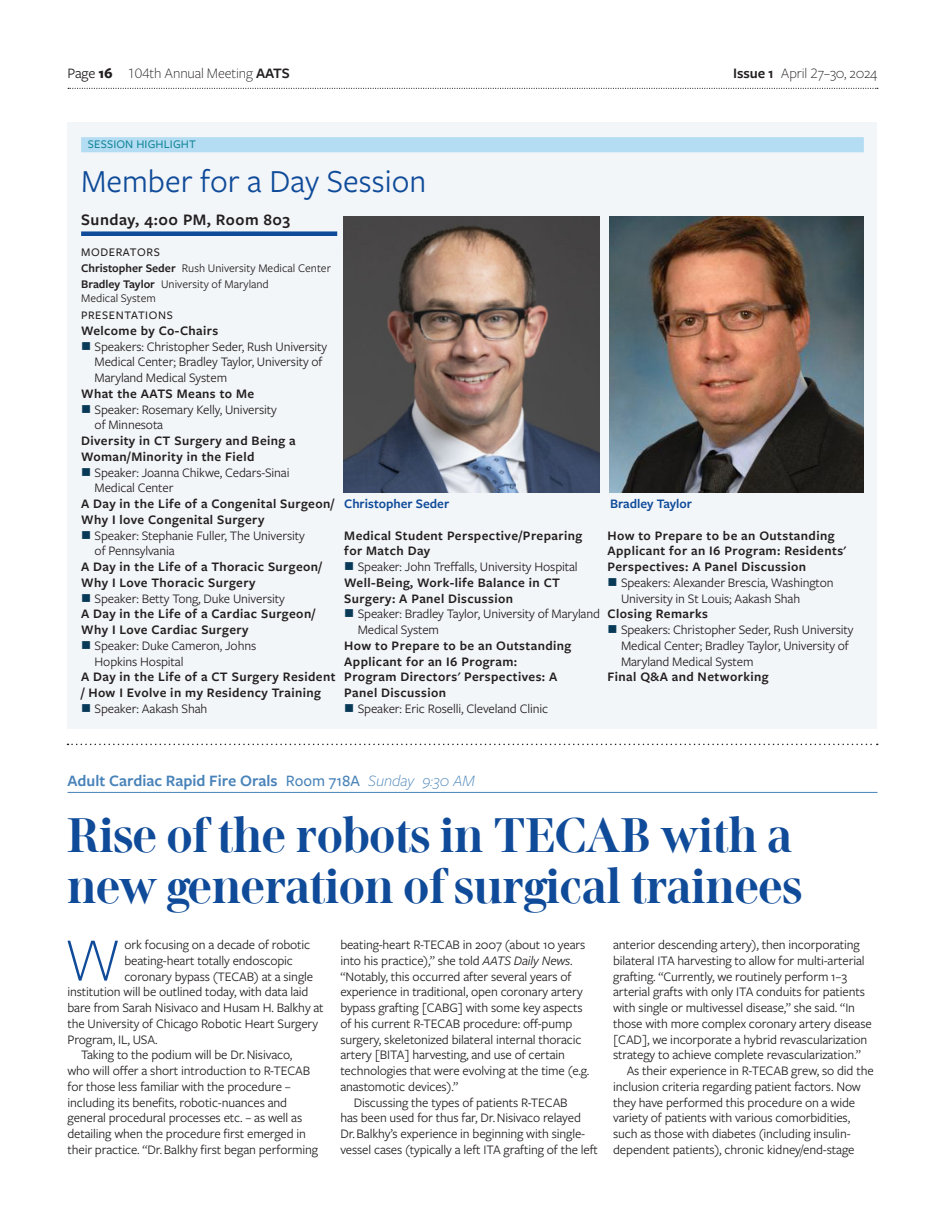
<style>
.page{position:relative;width:945px;height:1215px;background:#fff}
.page>*{position:absolute;margin:0;border:0;box-sizing:border-box;transform-origin:0 0}
.Drop_cap_5_light{font:300 63.9px "Freight Sans Pro";color:#0f4b99}
.Headline_2{font:700 48px/51px "Venti Quattro";letter-spacing:.01em;color:#0f4b99}
.Session_header{font:33.3px "Freight Sans Pro";color:#0f4b99}
.Crosshead_UNDERlined{font:600 16.65px "Freight Sans Pro";letter-spacing:.03em;color:#231f20}
.Bar_Information{font:600 16.5px "Freight Sans Pro";color:#4883b9}
.t1{font:300 15px "Freight Sans Pro";letter-spacing:-.01em;color:#231f20}
.Body_FREIGHT{font:13.5px/15.8px "Freight Sans Pro";letter-spacing:-.01em;color:#231f20}
.Crosshead_Highlights{font:600 13.5px/15.8px "Freight Sans Pro";letter-spacing:.03em;color:#231f20}
.Bullets{font:13.5px/15.8px "Freight Sans Pro";letter-spacing:-.01em;color:#231f20}
.Drop_cap_5_light-2{font:13.5px "Freight Sans Pro";letter-spacing:-.01em;color:#231f20}
.t2{font:600 13.5px "Freight Sans Pro";color:#0f4b99}
.Byline_nested_topper{font:12.15px/14.5px "Freight Sans Pro";color:#231f20}
.Bar_first_-_title{font:500 12.15px "Freight Sans Pro";letter-spacing:.01em;color:#148598}
.Moderator_title{font:500 12.15px "Freight Sans Pro";letter-spacing:.05em;color:#231f20}
.Moderator_title-2{font:500 12px "Freight Sans Pro";letter-spacing:.05em;color:#231f20}
.s1{font-weight:400}
.s2{font-weight:700}
.s3{font-weight:600}
.s4{color:#083a58}
.s5{font-weight:500}
.s6{font-weight:300;font-style:italic}
.s7{font-style:italic}
</style>
<div class="page">
<svg style="left:68px;top:88px;width:810px;height:1px"></svg>
<hr style="left:68px;top:792px;width:810px;height:1px;background:#4883b9">
<svg style="left:68px;top:744px;width:810px;height:1px"></svg>
<div style="left:68px;top:122px;width:810px;height:607px;background:#f3f6f9"></div>
<div style="left:81px;top:137px;width:783px;height:15px;background:#b4ddf3"></div>
<div style="left:81px;top:231px;width:256px;height:5px;background:#0f4b99"></div>
<img style="left:610px;top:216px;width:254px;height:276px">
<img style="left:344px;top:216px;width:255px;height:276px">
<p class="t1" style="left:68px;top:63px;width:224px"><span class="s1">Page</span> <span class="s2">16</span> 104th Annual Meeting <span class="s3">AATS</span></p>
<p class="t1" style="left:733px;top:63px;width:146px"><span class="s3">Issue 1</span> April 27–30, 2024</p>
<p class="Bar_first_-_title" style="left:88px;top:136px;width:110px">SESSION HIGHLIGHT</p>
<p class="Session_header" style="left:81px;top:159px;width:347px">Member for a Day Session</p>
<p class="Crosshead_UNDERlined" style="left:81px;top:208px;width:211px">Sunday, 4:00 PM, Room 803</p>
<p class="Moderator_title" style="left:81px;top:244px;width:80px">MODERATORS</p>
<p class="Byline_nested_topper" style="left:81px;top:260px;width:251px"><span class="s3">Christopher Seder</span> Rush University Medical Center</p>
<p class="Byline_nested_topper" style="left:81px;top:276px;width:189px"><span class="s3">Bradley Taylor</span> University of Maryland<br>Medical System</p>
<p class="Moderator_title-2" style="left:81px;top:307px;width:93px">PRESENTATIONS</p>
<p class="Crosshead_Highlights" style="left:81px;top:322px;width:139px">Welcome by Co-Chairs</p>
<p class="Bullets" style="left:95px;top:338px;width:234px;text-indent:-14px"><span class="s4">■</span> Speakers: Christopher Seder, Rush University<br>Medical Center; Bradley Taylor, University of<br>Maryland Medical System</p>
<p class="Crosshead_Highlights" style="left:81px;top:385px;width:175px">What the AATS Means to Me</p>
<p class="Bullets" style="left:95px;top:401px;width:184px;text-indent:-14px"><span class="s4">■</span> Speaker: Rosemary Kelly, University of Minnesota</p>
<p class="Crosshead_Highlights" style="left:81px;top:432px;width:216px">Diversity in CT Surgery and Being a<br>Woman/Minority in the Field</p>
<p class="Bullets" style="left:95px;top:464px;width:196px;text-indent:-14px"><span class="s4">■</span> Speaker: Joanna Chikwe, Cedars-Sinai<br>Medical Center</p>
<p class="Crosshead_Highlights" style="left:81px;top:495px;width:255px">A Day in the Life of a Congenital Surgeon/<br>Why I love Congenital Surgery</p>
<p class="Bullets" style="left:95px;top:527px;width:212px;text-indent:-14px"><span class="s4">■</span> Speaker: Stephanie Fuller, The University of Pennsylvania</p>
<p class="Crosshead_Highlights" style="left:81px;top:558px;width:242px">A Day in the Life of a Thoracic Surgeon/<br>Why I Love Thoracic Surgery</p>
<p class="Bullets" style="left:81px;top:590px;width:205px"><span class="s4">■</span> Speaker: Betty Tong, Duke University</p>
<p class="Crosshead_Highlights" style="left:81px;top:606px;width:236px">A Day in the Life of a Cardiac Surgeon/<br>Why I Love Cardiac Surgery</p>
<p class="Bullets" style="left:95px;top:637px;width:163px;text-indent:-14px"><span class="s4">■</span> Speaker: Duke Cameron, Johns<br>Hopkins Hospital</p>
<p class="Crosshead_Highlights" style="left:81px;top:669px;width:256px">A Day in the Life of a CT Surgery Resident / How I Evolve in my Residency Training</p>
<p class="Bullets" style="left:81px;top:700px;width:128px"><span class="s4">■</span> Speaker: Aakash Shah</p>
<p class="t2" style="left:344px;top:495px;width:107px">Christopher Seder</p>
<p class="t2" style="left:610px;top:495px;width:84px">Bradley Taylor</p>
<p class="Crosshead_Highlights" style="left:344px;top:527px;width:240px">Medical Student Perspective/Preparing for Match Day</p>
<p class="Bullets" style="left:344px;top:558px;width:235px"><span class="s4">■</span> Speaker: John Treffalls, University Hospital</p>
<p class="Crosshead_Highlights" style="left:344px;top:574px;width:217px">Well-Being, Work-life Balance in CT<br>Surgery: A Panel Discussion</p>
<p class="Bullets" style="left:358px;top:606px;width:244px;text-indent:-14px"><span class="s4">■</span> Speaker: Bradley Taylor, University of Maryland<br>Medical System</p>
<p class="Crosshead_Highlights" style="left:344px;top:637px;width:229px">How to Prepare to be an Outstanding<br>Applicant for an I6 Program:<br>Program Directors' Perspectives: A<br>Panel Discussion</p>
<p class="Bullets" style="left:344px;top:700px;width:205px"><span class="s4">■</span> Speaker: Eric Roselli, Cleveland Clinic</p>
<p class="Crosshead_Highlights" style="left:608px;top:527px;width:240px">How to Prepare to be an Outstanding<br>Applicant for an I6 Program: Residents'<br>Perspectives: A Panel Discussion</p>
<p class="Bullets" style="left:621px;top:574px;width:214px;text-indent:-14px"><span class="s4">■</span> Speakers: Alexander Brescia, Washington<br>University in St Louis; Aakash Shah</p>
<p class="Crosshead_Highlights" style="left:608px;top:606px;width:102px">Closing Remarks</p>
<p class="Bullets" style="left:621px;top:621px;width:234px;text-indent:-14px"><span class="s4">■</span> Speakers: Christopher Seder, Rush University<br>Medical Center; Bradley Taylor, University of<br>Maryland Medical System</p>
<p class="Crosshead_Highlights" style="left:608px;top:669px;width:163px">Final Q&amp;A and Networking</p>
<p class="Bar_Information" style="left:68px;top:769px;width:409px">Adult Cardiac Rapid Fire Orals <span class="s5">Room 718A</span> <span class="s6">Sunday 9:30 AM</span></p>
<p class="Headline_2" style="left:68px;top:809px;width:736px">Rise of the robots in TECAB with a new generation of surgical trainees</p>
<p class="Drop_cap_5_light" style="left:64px;top:917px;width:58px">W</p>
<p class="Drop_cap_5_light-2" style="left:124px;top:936px;width:187px">ork focusing on a decade of robotic</p>
<p class="Body_FREIGHT" style="left:340px;top:936px;width:251px">beating-heart R-TECAB in 2007 (about 10 years into his practice),” she told <span class="s7">AATS Daily News</span>. “Notably, this occurred after several years of experience in traditional, open coronary artery bypass grafting [CABG] with some key aspects of his current R-TECAB procedure: off-pump surgery, skeletonized bilateral internal thoracic artery [BITA] harvesting, and use of certain technologies that were evolving at the time (e.g. anastomotic devices).”</p>
<p class="Body_FREIGHT" style="left:340px;top:1094px;width:259px;text-indent:14px">Discussing the types of patients R-TECAB<br>has been used for thus far, Dr. Nisivaco relayed Dr. Balkhy’s experience in beginning with single&shy;vessel cases (typically a left ITA grafting of the left</p>
<p class="Body_FREIGHT" style="left:613px;top:936px;width:260px">anterior descending artery), then incorporating bilateral ITA harvesting to allow for multi-arterial grafting. “Currently, we routinely perform 1–3 arterial grafts with only ITA conduits for patients with single or multivessel disease,” she said. “In those with more complex coronary artery disease [CAD], we incorporate a hybrid revascularization strategy to achieve complete revascularization.”</p>
<p class="Body_FREIGHT" style="left:613px;top:1062px;width:262px;text-indent:14px">As their experience in R-TECAB grew, so did the inclusion criteria regarding patient factors. Now they have performed this procedure on a wide variety of patients with various comorbidities, such as those with diabetes (including insulin&shy;dependent patients), chronic kidney/end-stage</p>
<p class="Drop_cap_5_light-2" style="left:124px;top:951px;width:170px">beating-heart totally endoscopic</p>
<p class="Drop_cap_5_light-2" style="left:124px;top:967px;width:190px">coronary bypass (TECAB) at a single</p>
<p class="Drop_cap_5_light-2" style="left:68px;top:983px;width:243px">institution will be outlined today, with data laid</p>
<p class="Drop_cap_5_light-2" style="left:68px;top:999px;width:258px">bare from Sarah Nisivaco and Husam H. Balkhy at</p>
<p class="Drop_cap_5_light-2" style="left:68px;top:1014px;width:252px">the University of Chicago Robotic Heart Surgery</p>
<p class="Drop_cap_5_light-2" style="left:68px;top:1030px;width:92px">Program, IL, USA.</p>
<p class="Body_FREIGHT" style="left:68px;top:1047px;width:252px;text-indent:14px">Taking to the podium will be Dr. Nisivaco, who will offer a short introduction to R-TECAB for those less familiar with the procedure – including its benefits, robotic-nuances and general procedural processes etc. – as well as detailing when the procedure first emerged in their practice. “Dr. Balkhy first began performing</p>
</div>
